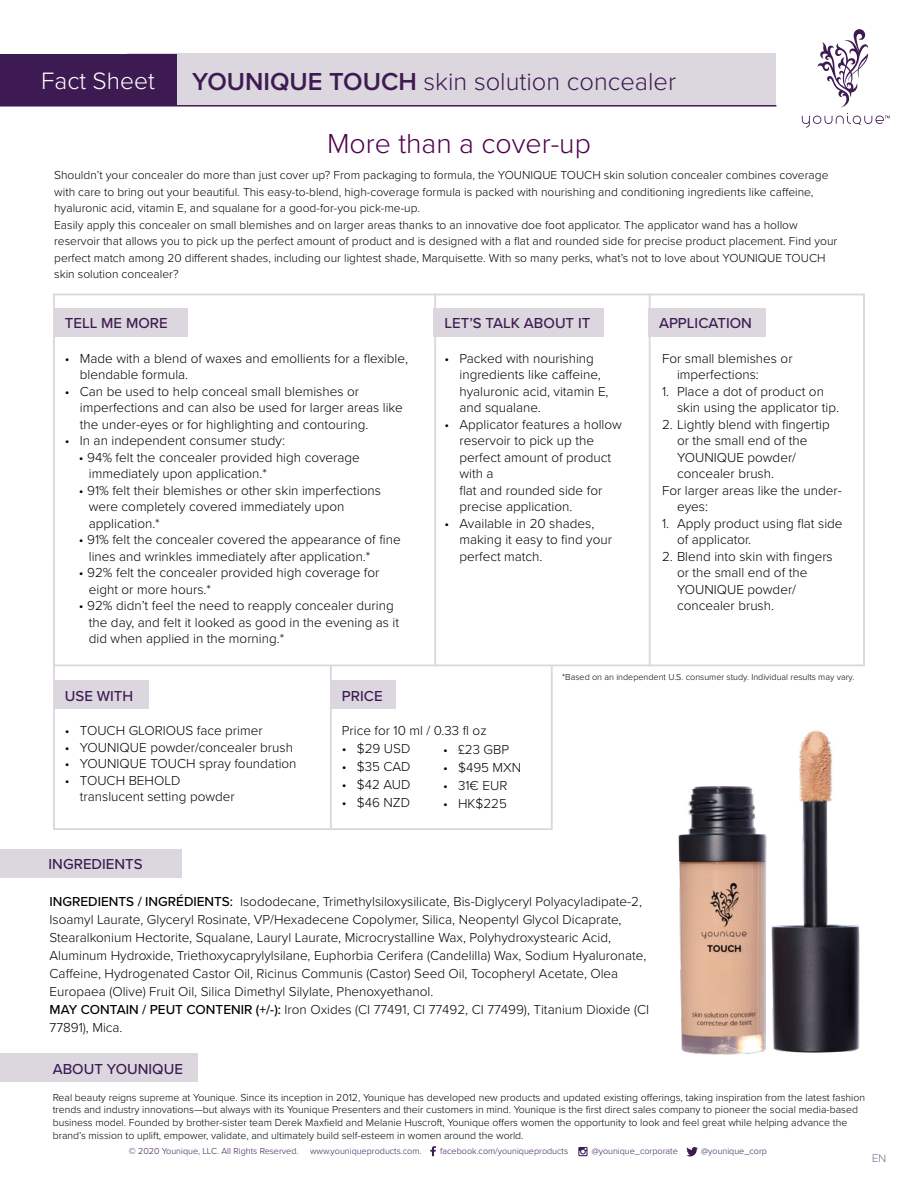
<style>
.page{position:relative;width:918px;height:1188px;background:#fff}
.page>*{position:absolute;margin:0;border:0;box-sizing:border-box;transform-origin:0 0}
.t1{font:300 28.5px "Proxima Nova";color:#50004d}
.t2{font:300 25.5px "Proxima Nova";color:#3e1a52}
.t3{font:300 24.6px "Proxima Nova";color:#fff}
.t4{font:500 15px "Proxima Nova";color:#3e1a52}
.t5{font:300 13.5px/16.5px "Proxima Nova";color:#000}
.t6{font:300 12px/16.5px "Proxima Nova";color:#000}
.t7{font:10.65px "Chalet Paris Nineteen Sixty";color:#3e1a52}
.t8{font:300 10.5px/12.6px "Proxima Nova";color:#000}
.t9{font:300 9px "Proxima Nova";color:#3e1a52}
.t10{font:300 9px "Proxima Nova";color:#000}
.s1{font-weight:600}
.s2{font-weight:500}
</style>
<div class="page">
<div style="left:127px;top:53px;width:649px;height:52px;background:#dcd7df"></div>
<div style="left:0;top:54px;width:177px;height:51px;background:#3e1a52"></div>
<hr style="left:0;top:105px;width:776px;height:2px;background:#3e1a52">
<svg style="left:817px;top:29px;width:52px;height:78px"></svg>
<svg style="left:802px;top:113px;width:88px;height:15px"></svg>
<div style="left:0;top:1054px;width:198px;height:28px;background:#dcd7df"></div>
<svg style="left:430px;top:1146px;width:6px;height:10px"></svg>
<svg style="left:578px;top:1147px;width:10px;height:9px"></svg>
<svg style="left:686px;top:1147px;width:12px;height:9px"></svg>
<div style="left:53px;top:294px;width:812px;height:372px;border:2px solid #dcd7df"></div>
<hr style="left:649px;top:294px;width:2px;height:372px;background:#dcd7df">
<hr style="left:434px;top:294px;width:2px;height:372px;background:#dcd7df">
<div style="left:54px;top:308px;width:134px;height:28px;background:#dcd7df"></div>
<div style="left:54px;top:681px;width:94px;height:28px;background:#dcd7df"></div>
<div style="left:331px;top:681px;width:65px;height:28px;background:#dcd7df"></div>
<div style="left:434px;top:308px;width:170px;height:28px;background:#dcd7df"></div>
<div style="left:648px;top:308px;width:117px;height:28px;background:#dcd7df"></div>
<div style="left:0;top:849px;width:182px;height:29px;background:#dcd7df"></div>
<hr style="left:53px;top:565px;width:2px;height:264px;background:#dcd7df">
<hr style="left:330px;top:665px;width:2px;height:164px;background:#dcd7df">
<hr style="left:551px;top:665px;width:2px;height:164px;background:#dcd7df">
<hr style="left:53px;top:828px;width:500px;height:2px;background:#dcd7df">
<img style="left:678px;top:786px;width:87px;height:269px">
<img style="left:765px;top:730px;width:95px;height:323px">
<h3 class="t3" style="left:41px;top:62px;width:115px">Fact Sheet</h3>
<h2 class="t2" style="left:192px;top:62px;width:486px"><span class="s1">YOUNIQUE TOUCH</span> skin solution concealer</h2>
<h1 class="t1" style="left:327px;top:122px;width:265px">More than a cover-up</h1>
<p class="t6" style="left:54px;top:166px;width:785px">Shouldn’t your concealer do more than just cover up? From packaging to formula, the YOUNIQUE TOUCH skin solution concealer combines coverage with care to bring out your beautiful. This easy-to-blend, high-coverage formula is packed with nourishing and conditioning ingredients like caffeine, hyaluronic acid, vitamin E, and squalane for a good-for-you pick-me-up.<br>Easily apply this concealer on small blemishes and on larger areas thanks to an innovative doe foot applicator. The applicator wand has a hollow reservoir that allows you to pick up the perfect amount of product and is designed with a flat and rounded side for precise product placement. Find your perfect match among 20 different shades, including our lightest shade, Marquisette. With so many perks, what’s not to love about YOUNIQUE TOUCH skin solution concealer?</p>
<p class="t4" style="left:65px;top:312px;width:104px">TELL ME MORE</p>
<p class="t5" style="left:80px;top:349px;width:330px;text-indent:-15px">• Made with a blend of waxes and emollients for a flexible, blendable formula.</p>
<p class="t5" style="left:80px;top:382px;width:324px;text-indent:-15px">• Can be used to help conceal small blemishes or imperfections and can also be used for larger areas like the under-eyes or for highlighting and contouring.</p>
<p class="t5" style="left:65px;top:432px;width:222px">• In an independent consumer study:</p>
<p class="t5" style="left:89px;top:448px;width:273px;text-indent:-10px">• 94% felt the concealer provided high coverage immediately upon application.*</p>
<p class="t5" style="left:89px;top:481px;width:294px;text-indent:-10px">• 91% felt their blemishes or other skin imperfections were completely covered immediately upon application.*</p>
<p class="t5" style="left:89px;top:531px;width:313px;text-indent:-10px">• 91% felt the concealer covered the appearance of fine lines and wrinkles immediately after application.*</p>
<p class="t5" style="left:89px;top:564px;width:292px;text-indent:-10px">• 92% felt the concealer provided high coverage for eight or more hours.*</p>
<p class="t5" style="left:89px;top:597px;width:312px;text-indent:-10px">• 92% didn’t feel the need to reapply concealer during the day, and felt it looked as good in the evening as it did when applied in the morning.*</p>
<p class="t4" style="left:65px;top:684px;width:70px">USE WITH</p>
<p class="t4" style="left:342px;top:684px;width:42px">PRICE</p>
<p class="t4" style="left:444px;top:312px;width:147px">LET’S TALK ABOUT IT</p>
<p class="t4" style="left:659px;top:312px;width:94px">APPLICATION</p>
<p class="t5" style="left:459px;top:349px;width:151px;text-indent:-15px">• Packed with nourishing ingredients like caffeine, hyaluronic acid, vitamin E, and squalane.</p>
<p class="t5" style="left:459px;top:415px;width:164px;text-indent:-15px">• Applicator features a hollow reservoir to pick up the perfect amount of product with a<br>flat and rounded side for precise application.</p>
<p class="t5" style="left:459px;top:514px;width:154px;text-indent:-15px">• Available in 20 shades, making it easy to find your perfect match.</p>
<p class="t5" style="left:677px;top:349px;width:117px;text-indent:-15px">For small blemishes or imperfections:</p>
<p class="t5" style="left:677px;top:382px;width:163px;text-indent:-15px">1. Place a dot of product on skin using the applicator tip.</p>
<p class="t5" style="left:662px;top:415px;width:169px">2. Lightly blend with fingertip</p>
<p class="t5" style="left:677px;top:432px;width:132px">or the small end of the</p>
<p class="t5" style="left:677px;top:448px;width:121px">YOUNIQUE powder/</p>
<p class="t5" style="left:677px;top:465px;width:99px">concealer brush.</p>
<p class="t5" style="left:662px;top:481px;width:181px">For larger areas like the under-</p>
<p class="t5" style="left:677px;top:498px;width:32px">eyes:</p>
<p class="t5" style="left:677px;top:514px;width:167px;text-indent:-15px">1. Apply product using flat side of applicator.</p>
<p class="t5" style="left:677px;top:547px;width:157px;text-indent:-15px">2. Blend into skin with fingers or the small end of the<br>YOUNIQUE powder/ concealer brush.</p>
<p class="t10" style="left:562px;top:670px;width:294px">*Based on an independent U.S. consumer study. Individual results may vary.</p>
<p class="t5" style="left:65px;top:722px;width:199px">• TOUCH GLORIOUS face primer</p>
<p class="t5" style="left:65px;top:739px;width:230px">• YOUNIQUE powder/concealer brush</p>
<p class="t5" style="left:65px;top:755px;width:233px">• YOUNIQUE TOUCH spray foundation</p>
<p class="t5" style="left:80px;top:772px;width:156px;text-indent:-15px">• TOUCH BEHOLD translucent setting powder</p>
<p class="t5" style="left:342px;top:722px;width:146px">Price for 10 ml / 0.33 fl oz</p>
<p class="t5" style="left:342px;top:740px;width:70px">• $29 USD</p>
<p class="t5" style="left:342px;top:758px;width:70px">• $35 CAD</p>
<p class="t5" style="left:342px;top:776px;width:70px">• $42 AUD</p>
<p class="t5" style="left:342px;top:794px;width:70px">• $46 NZD</p>
<p class="t5" style="left:443px;top:740px;width:68px">• £23 GBP</p>
<p class="t5" style="left:443px;top:758px;width:80px">• $495 MXN</p>
<p class="t5" style="left:443px;top:776px;width:66px">• 31€ EUR</p>
<p class="t5" style="left:443px;top:794px;width:65px">• HK$225</p>
<p class="t4" style="left:49px;top:853px;width:96px">INGREDIENTS</p>
<p class="t5" style="left:50px;top:892px;width:601px;line-height:18px"><span class="s2">INGREDIENTS / INGRÉDIENTS:</span> Isododecane, Trimethylsiloxysilicate, Bis-Diglyceryl Polyacyladipate-2, Isoamyl Laurate, Glyceryl Rosinate, VP/Hexadecene Copolymer, Silica, Neopentyl Glycol Dicaprate, Stearalkonium Hectorite, Squalane, Lauryl Laurate, Microcrystalline Wax, Polyhydroxystearic Acid, Aluminum Hydroxide, Triethoxycaprylylsilane, Euphorbia Cerifera (Candelilla) Wax, Sodium Hyaluronate, Caffeine, Hydrogenated Castor Oil, Ricinus Communis (Castor) Seed Oil, Tocopheryl Acetate, Olea Europaea (Olive) Fruit Oil, Silica Dimethyl Silylate, Phenoxyethanol.<br><span class="s2">MAY CONTAIN / PEUT CONTENIR (+/-):</span> Iron Oxides (CI 77491, CI 77492, CI 77499), Titanium Dioxide (CI 77891), Mica.</p>
<p class="t4" style="left:53px;top:1057px;width:132px">ABOUT YOUNIQUE</p>
<p class="t8" style="left:53px;top:1090px;width:814px">Real beauty reigns supreme at Younique. Since its inception in 2012, Younique has developed new products and updated existing offerings, taking inspiration from the latest fashion trends and industry innovations—but always with its Younique Presenters and their customers in mind. Younique is the first direct sales company to pioneer the social media-based business model. Founded by brother-sister team Derek Maxfield and Melanie Huscroft, Younique offers women the opportunity to look and feel great while helping advance the brand’s mission to uplift, empower, validate, and ultimately build self-esteem in women around the world.</p>
<p class="t9" style="left:129px;top:1145px;width:171px">© 2020 Younique, LLC. All Rights Reserved.</p>
<p class="t9" style="left:310px;top:1145px;width:113px">www.youniqueproducts.com.</p>
<p class="t9" style="left:440px;top:1145px;width:130px">facebook.com/youniqueproducts</p>
<p class="t9" style="left:592px;top:1145px;width:88px">@younique_corporate</p>
<p class="t9" style="left:701px;top:1145px;width:67px">@younique_corp</p>
<p class="t7" style="left:872px;top:1152px;width:15px">EN</p>
</div>
